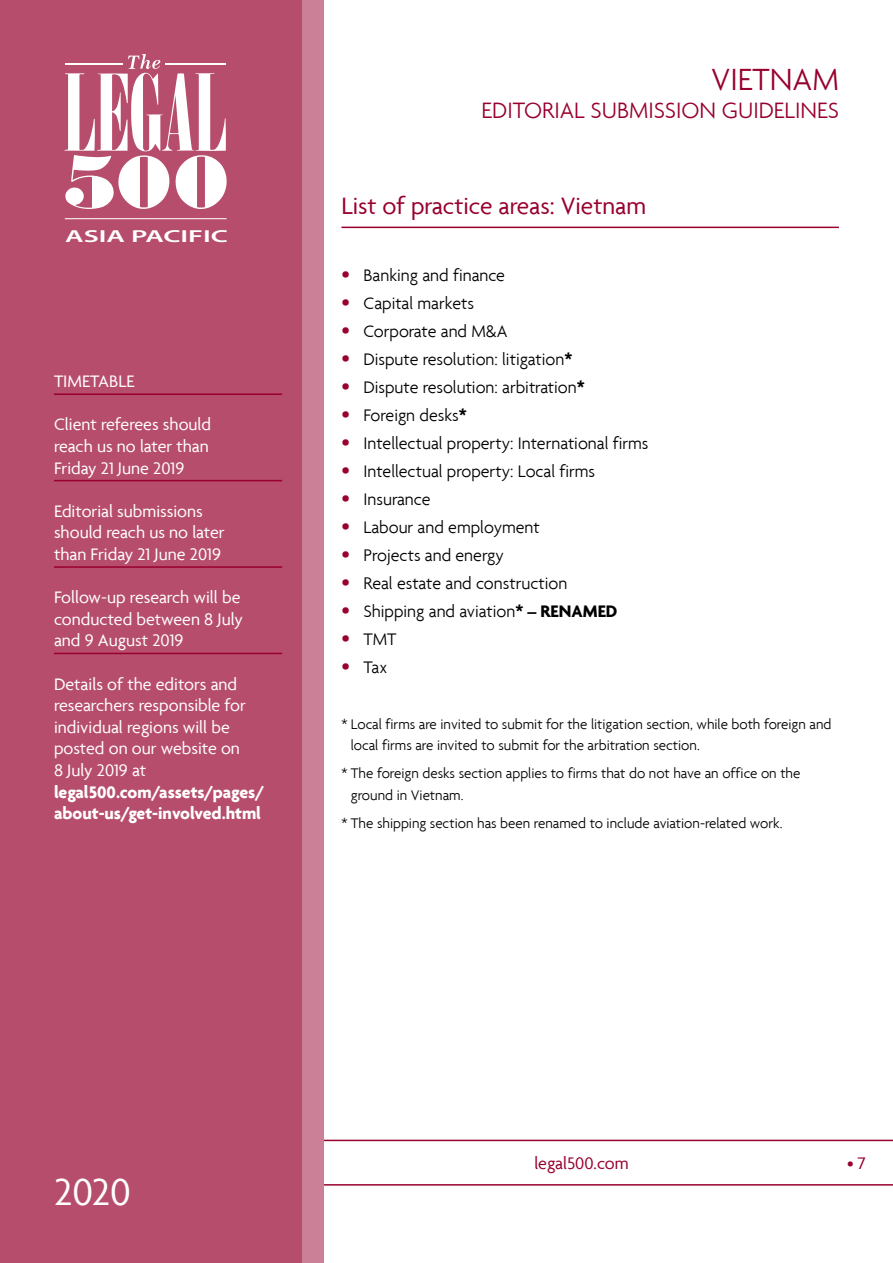
<style>
.page{position:relative;width:893px;height:1263px;background:#fff}
.page>*{position:absolute;margin:0;border:0;box-sizing:border-box;transform-origin:0 0}
.t1{font:40.5px "Agenda";color:#fff}
.t2{font:300 33px "Agenda";color:#98002e}
.t3{font:25.5px "Agenda";color:#98002e}
.t4{font:300 24px "Agenda";color:#98002e}
.t5{font:300 18px "Agenda";color:#000}
.t6{font:18px/21.6px "Agenda";color:#fff}
.t7{font:700 18px/21.6px "Agenda";color:#fff}
.t8{font:18px "Agenda";color:#98002e}
.t9{font:600 17.4px "Myriad Pro";color:#fff;scale:1.68 1}
.t10{font:300 15px/21.6px "Agenda";color:#000}
.s1{font-size:24px;color:#98002e}
.s2{font-weight:700}
</style>
<div class="page">
<svg style="left:323px;top:1140px;width:570px;height:45px"></svg>
<div style="left:0;top:0;width:323px;height:1263px;background:#cb8097"></div>
<div style="left:0;top:0;width:302px;height:1263px;background:#b74d6d"></div>
<svg style="left:64px;top:54px;width:163px;height:155px"></svg>
<hr style="left:65px;top:64px;width:58px;height:1px;background:#fff">
<hr style="left:165px;top:64px;width:61px;height:1px;background:#fff">
<hr style="left:65px;top:218px;width:162px;height:1px;background:#fff">
<hr style="left:54px;top:393px;width:228px;height:2px;background:#98002e">
<hr style="left:54px;top:480px;width:228px;height:1px;background:#98002e">
<hr style="left:54px;top:566px;width:228px;height:2px;background:#98002e">
<hr style="left:54px;top:653px;width:228px;height:1px;background:#98002e">
<hr style="left:341px;top:227px;width:498px;height:1px;background:#98002e">
<p class="t9" style="left:65px;top:225px;width:98px">ASIA PACIFIC</p>
<p class="t6" style="left:54px;top:370px;width:82px">TIMETABLE</p>
<p class="t6" style="left:54px;top:413px;width:159px;text-align:justify">Client referees should reach us no later than Friday 21 June 2019</p>
<p class="t6" style="left:54px;top:500px;width:172px">Editorial submissions should reach us no later than Friday 21 June 2019</p>
<p class="t6" style="left:54px;top:586px;width:190px">Follow-up research will be conducted between 8 July and 9 August 2019</p>
<p class="t6" style="left:54px;top:673px;width:193px">Details of the editors and researchers responsible for individual regions will be posted on our website on<br>8 July 2019 at</p>
<p class="t7" style="left:54px;top:780px;width:212px">legal500.com/assets/pages/ about-us/get-involved.html</p>
<h2 class="t2" style="left:711px;top:60px;width:129px">VIETNAM</h2>
<h3 class="t4" style="left:482px;top:96px;width:359px">EDITORIAL SUBMISSION GUIDELINES</h3>
<h3 class="t3" style="left:341px;top:190px;width:306px">List of practice areas: Vietnam</h3>
<p class="t5" style="left:341px;top:264px;width:165px"><span class="s1">•</span> Banking and finance</p>
<p class="t5" style="left:341px;top:292px;width:134px"><span class="s1">•</span> Capital markets</p>
<p class="t5" style="left:341px;top:320px;width:168px"><span class="s1">•</span> Corporate and M&amp;A</p>
<p class="t5" style="left:341px;top:348px;width:232px"><span class="s1">•</span> Dispute resolution: litigation<span class="s2">*</span></p>
<p class="t5" style="left:341px;top:376px;width:245px"><span class="s1">•</span> Dispute resolution: arbitration<span class="s2">*</span></p>
<p class="t5" style="left:341px;top:404px;width:127px"><span class="s1">•</span> Foreign desks<span class="s2">*</span></p>
<p class="t5" style="left:341px;top:432px;width:309px"><span class="s1">•</span> Intellectual property: International firms</p>
<p class="t5" style="left:341px;top:460px;width:255px"><span class="s1">•</span> Intellectual property: Local firms</p>
<p class="t5" style="left:341px;top:488px;width:90px"><span class="s1">•</span> Insurance</p>
<p class="t5" style="left:341px;top:516px;width:200px"><span class="s1">•</span> Labour and employment</p>
<p class="t5" style="left:341px;top:544px;width:164px"><span class="s1">•</span> Projects and energy</p>
<p class="t5" style="left:341px;top:572px;width:228px"><span class="s1">•</span> Real estate and construction</p>
<p class="t5" style="left:341px;top:600px;width:277px"><span class="s1">•</span> Shipping and aviation<span class="s2">* – RENAMED</span></p>
<p class="t5" style="left:341px;top:628px;width:57px"><span class="s1">•</span> TMT</p>
<p class="t5" style="left:341px;top:656px;width:47px"><span class="s1">•</span> Tax</p>
<p class="t10" style="left:351px;top:713px;width:482px;text-indent:-9px">* Local firms are invited to submit for the litigation section, while both foreign and local firms are invited to submit for the arbitration section.</p>
<p class="t10" style="left:351px;top:762px;width:451px;text-indent:-9px">* The foreign desks section applies to firms that do not have an office on the ground in Vietnam.</p>
<p class="t10" style="left:341px;top:812px;width:443px">* The shipping section has been renamed to include aviation-related work.</p>
<h1 class="t1" style="left:54px;top:1168px;width:78px">2020</h1>
<p class="t8" style="left:534px;top:1152px;width:96px">legal500.com</p>
<p class="t8" style="left:847px;top:1152px;width:20px">• 7</p>
</div>
